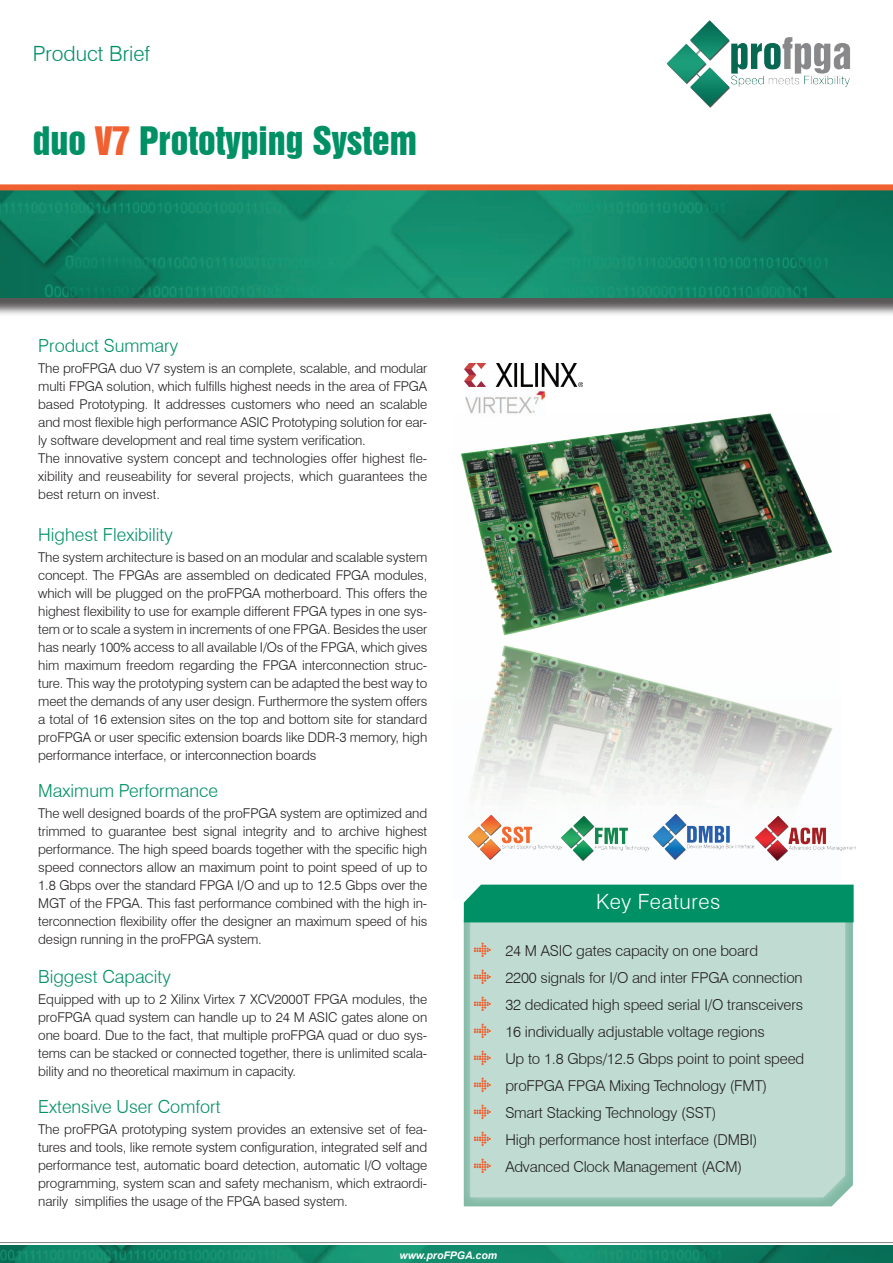
<style>
.page{position:relative;width:893px;height:1263px;background:#fff}
.page>*{position:absolute;margin:0;border:0;box-sizing:border-box;transform-origin:0 0}
.t1{font:36px "Swiss 921 BT Regular A";color:#009065}
.t2{font:300 21px "Swiss 721 BT";color:#009065}
.t3{font:300 21px "Swiss 721 BT";letter-spacing:.025em;color:#fff}
.t4{font:300 18px "Swiss 721 BT";color:#009065}
.t5{font:300 15px/27px "Swiss 721 BT";letter-spacing:-.01em;color:#231f20}
.t6{font:300 13.5px/18px "Swiss 721 BT";letter-spacing:-.01em;color:#231f20;text-align:justify}
.t7{font:italic 700 10.5px "Arial";color:#fff}
.s1{color:#f16030}
</style>
<div class="page">
<img style="left:460px;top:414px;width:381px;height:471px">
<img style="left:0;top:1245px;width:893px;height:18px">
<hr style="left:0;top:1242px;width:893px;height:1px;background:#808285">
<img style="left:466px;top:814px;width:108px;height:47px">
<img style="left:558px;top:815px;width:109px;height:47px">
<img style="left:652px;top:814px;width:107px;height:46px">
<img style="left:753px;top:815px;width:103px;height:47px">
<div style="left:460px;top:905px;width:395px;height:302px;background:#fff;opacity:.75"></div>
<div style="left:469px;top:922px;width:377px;height:276px;background:#c0dcd2"></div>
<svg style="left:474px;top:942px;width:17px;height:15px"></svg>
<svg style="left:474px;top:969px;width:17px;height:15px"></svg>
<svg style="left:474px;top:996px;width:17px;height:15px"></svg>
<svg style="left:474px;top:1023px;width:17px;height:15px"></svg>
<svg style="left:474px;top:1050px;width:17px;height:15px"></svg>
<svg style="left:474px;top:1077px;width:17px;height:15px"></svg>
<svg style="left:474px;top:1104px;width:17px;height:15px"></svg>
<svg style="left:474px;top:1131px;width:17px;height:15px"></svg>
<svg style="left:474px;top:1158px;width:17px;height:15px"></svg>
<div style="left:464px;top:885px;width:390px;height:37px;background:#009065"></div>
<div style="left:0;top:187px;width:893px;height:129px;background:#231f20;opacity:.75"></div>
<img style="left:0;top:190px;width:893px;height:108px">
<div style="left:0;top:184px;width:893px;height:6px;background:#f16030"></div>
<img style="left:666px;top:20px;width:185px;height:88px">
<img style="left:465px;top:391px;width:79px;height:25px">
<img style="left:464px;top:364px;width:118px;height:23px">
<h2 class="t2" style="left:33px;top:41px;width:119px">Product Brief</h2>
<h1 class="t1" style="left:33px;top:117px;width:386px">duo <span class="s1">V7</span> Prototyping System</h1>
<h3 class="t4" style="left:38px;top:334px;width:141px">Product Summary</h3>
<p class="t6" style="left:38px;top:359px;width:391px;text-align:left">The proFPGA duo V7 system is an complete, scalable, and modular multi FPGA solution, which fulfills highest needs in the area of FPGA based Prototyping. It addresses customers who need an scalable and most flexible high performance ASIC Prototyping solution for ear&shy;ly software development and real time system verification.<br>The innovative system concept and technologies offer highest fle&shy;xibility and reuseability for several projects, which guarantees the best return on invest.</p>
<h3 class="t4" style="left:38px;top:523px;width:136px">Highest Flexibility</h3>
<p class="t6" style="left:38px;top:548px;width:391px">The system architecture is based on an modular and scalable system concept. The FPGAs are assembled on dedicated FPGA modules, which will be plugged on the proFPGA motherboard. This offers the highest flexibility to use for example different FPGA types in one sys&shy;tem or to scale a system in increments of one FPGA. Besides the user has nearly 100% access to all available I/Os of the FPGA, which gives him maximum freedom regarding the FPGA interconnection struc&shy;ture. This way the prototyping system can be adapted the best way to meet the demands of any user design. Furthermore the system offers a total of 16 extension sites on the top and bottom site for standard proFPGA or user specific extension boards like DDR-3 memory, high performance interface, or interconnection boards</p>
<h3 class="t4" style="left:38px;top:780px;width:181px">Maximum Performance</h3>
<p class="t6" style="left:38px;top:804px;width:391px">The well designed boards of the proFPGA system are optimized and trimmed to guarantee best signal integrity and to archive highest performance. The high speed boards together with the specific high speed connectors allow an maximum point to point speed of up to 1.8 Gbps over the standard FPGA I/O and up to 12.5 Gbps over the MGT of the FPGA. This fast performance combined with the high in&shy;terconnection flexibility offer the designer an maximum speed of his design running in the proFPGA system.</p>
<h3 class="t4" style="left:38px;top:966px;width:134px">Biggest Capacity</h3>
<p class="t6" style="left:38px;top:990px;width:391px">Equipped with up to 2 Xilinx Virtex 7 XCV2000T FPGA modules, the proFPGA quad system can handle up to 24 M ASIC gates alone on one board. Due to the fact, that multiple proFPGA quad or duo sys&shy;tems can be stacked or connected together, there is unlimited scala&shy;bility and no theoretical maximum in capacity.</p>
<h3 class="t4" style="left:38px;top:1096px;width:184px">Extensive User Comfort</h3>
<p class="t6" style="left:38px;top:1120px;width:391px">The proFPGA prototyping system provides an extensive set of fea&shy;tures and tools, like remote system configuration, integrated self and performance test, automatic board detection, automatic I/O voltage programming, system scan and safety mechanism, which extraordi&shy;narily simplifies the usage of the FPGA based system.</p>
<h2 class="t3" style="left:596px;top:889px;width:126px">Key Features</h2>
<p class="t5" style="left:505px;top:936px;width:300px">24 M ASIC gates capacity on one board<br>2200 signals for I/O and inter FPGA connection 32 dedicated high speed serial I/O transceivers 16 individually adjustable voltage regions<br>Up to 1.8 Gbps/12.5 Gbps point to point speed proFPGA FPGA Mixing Technology (FMT)<br>Smart Stacking Technology (SST)<br>High performance host interface (DMBI)<br>Advanced Clock Management (ACM)</p>
<p class="t7" style="left:399px;top:1248px;width:99px">www.proFPGA.com</p>
</div>
